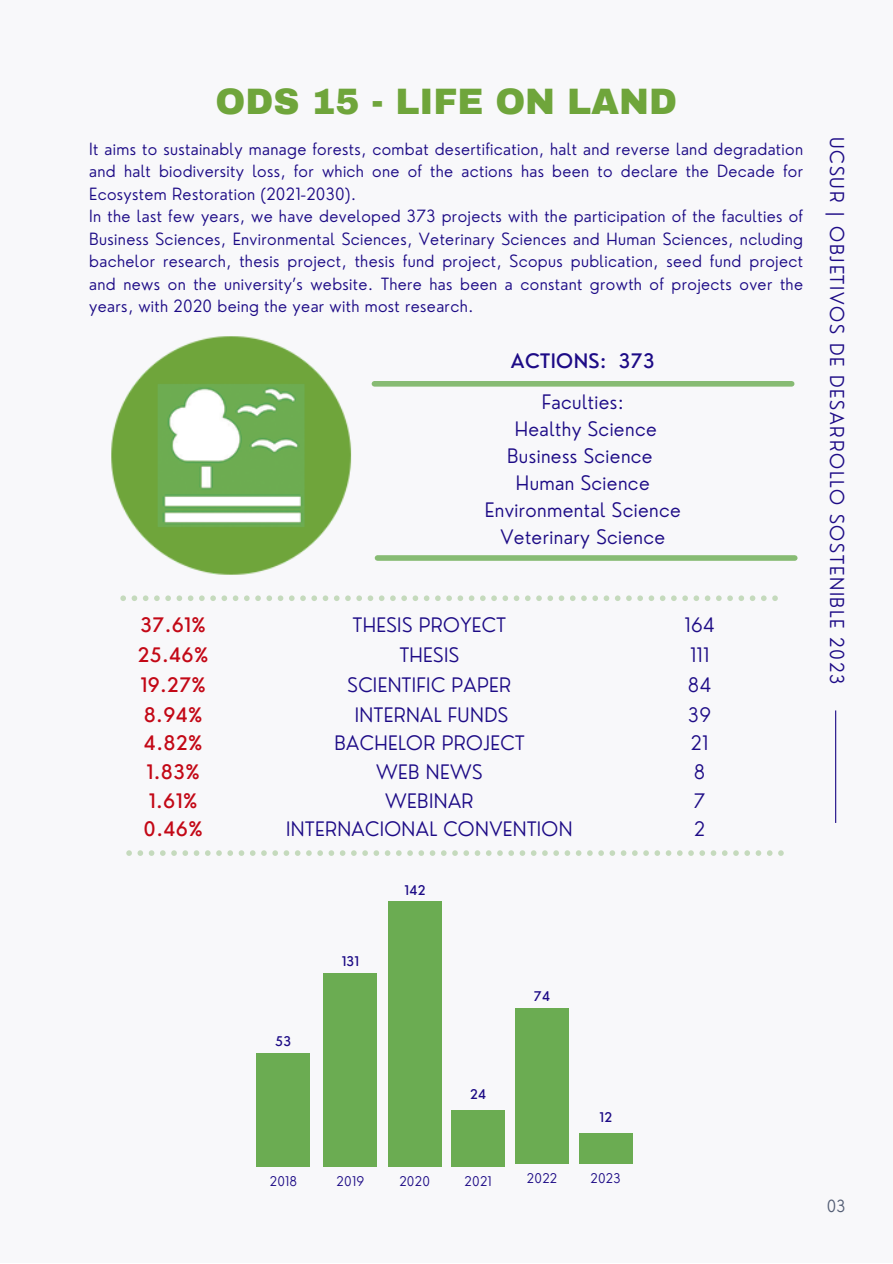
<style>
.page{position:relative;width:893px;height:1264px;background:#fff}
.page>*{position:absolute;margin:0;border:0;box-sizing:border-box;transform-origin:0 0}
.t1{font:900 36px "Archivo";color:#6fa53b}
.t2{font:300 19.5px "Nourd";letter-spacing:.02em;color:#1d0b86}
.t3{font:500 19.5px "Nourd";letter-spacing:.02em;color:#c30816}
.t4{font:500 19.5px "Nourd";letter-spacing:.02em;color:#1d0b86}
.t5{font:300 18.75px "Nourd";letter-spacing:.09em;color:#1d0b86}
.t6{font:300 16.5px/22.5px "Nourd";letter-spacing:.02em;color:#1d0b86;text-align:justify}
.t7{font:300 16.35px "Nourd";color:#545e75}
.t8{font:300 13.05px "Nourd";letter-spacing:.02em;color:#1d0b86}
.t9{font:500 13.05px "Nourd";letter-spacing:.02em;color:#1d0b86}
</style>
<div class="page">
<div style="left:0;top:0;width:892px;height:1262px;background:#f8f8fa"></div>
<div style="left:374px;top:381px;width:417px;height:5px;background:#87bb73"></div>
<div style="left:377px;top:555px;width:417px;height:6px;background:#87bb73"></div>
<img style="left:111px;top:336px;width:241px;height:239px">
<svg style="left:120px;top:595px;width:657px;height:6px"></svg>
<svg style="left:126px;top:850px;width:657px;height:5px"></svg>
<div style="left:451px;top:1109px;width:54px;height:57px;background:#6bac52"></div>
<div style="left:388px;top:900px;width:54px;height:266px;background:#6bac52"></div>
<div style="left:323px;top:973px;width:54px;height:193px;background:#6bac52"></div>
<div style="left:256px;top:1053px;width:54px;height:113px;background:#6bac52"></div>
<div style="left:578px;top:1132px;width:54px;height:31px;background:#6bac52"></div>
<div style="left:515px;top:1008px;width:54px;height:155px;background:#6bac52"></div>
<hr style="left:835px;top:710px;width:1px;height:113px;background:#1d0b86">
<p class="t1" style="left:215px;top:83px;width:463px">ODS 15 - LIFE ON LAND</p>
<p class="t6" style="left:89px;top:137px;width:715px">It aims to sustainably manage forests, combat desertification, halt and reverse land degradation and halt biodiversity loss, for which one of the actions has been to declare the Decade for Ecosystem Restoration (2021-2030).</p>
<p class="t6" style="left:89px;top:205px;width:715px">In the last few years, we have developed 373 projects with the participation of the faculties of Business Sciences, Environmental Sciences, Veterinary Sciences and Human Sciences, ncluding bachelor research, thesis project, thesis fund project, Scopus publication, seed fund project and news on the university’s website. There has been a constant growth of projects over the years, with 2020 being the year with most research.</p>
<p class="t4" style="left:511px;top:348px;width:145px">ACTIONS: 373</p>
<p class="t2" style="left:541px;top:389px;width:84px">Faculties:</p>
<p class="t2" style="left:514px;top:416px;width:143px">Healthy Science</p>
<p class="t2" style="left:507px;top:443px;width:147px">Business Science</p>
<p class="t2" style="left:516px;top:470px;width:135px">Human Science</p>
<p class="t2" style="left:484px;top:497px;width:197px">Environmental Science</p>
<p class="t2" style="left:500px;top:524px;width:166px">Veterinary Science</p>
<p class="t3" style="left:140px;top:612px;width:67px">37.61%</p>
<p class="t3" style="left:138px;top:642px;width:72px">25.46%</p>
<p class="t3" style="left:140px;top:672px;width:67px">19.27%</p>
<p class="t2" style="left:353px;top:612px;width:154px">THESIS PROYECT</p>
<p class="t2" style="left:399px;top:642px;width:61px">THESIS</p>
<p class="t2" style="left:347px;top:672px;width:165px">SCIENTIFIC PAPER</p>
<p class="t2" style="left:684px;top:612px;width:32px">164</p>
<p class="t2" style="left:690px;top:642px;width:21px">111</p>
<p class="t2" style="left:687px;top:672px;width:25px">84</p>
<p class="t2" style="left:355px;top:702px;width:155px">INTERNAL FUNDS</p>
<p class="t3" style="left:144px;top:702px;width:60px">8.94%</p>
<p class="t2" style="left:688px;top:702px;width:24px">39</p>
<p class="t3" style="left:144px;top:731px;width:60px">4.82%</p>
<p class="t2" style="left:334px;top:731px;width:191px">BACHELOR PROJECT</p>
<p class="t2" style="left:690px;top:731px;width:19px">21</p>
<p class="t3" style="left:147px;top:759px;width:55px">1.83%</p>
<p class="t2" style="left:376px;top:759px;width:108px">WEB NEWS</p>
<p class="t2" style="left:693px;top:759px;width:13px">8</p>
<p class="t3" style="left:149px;top:788px;width:50px">1.61%</p>
<p class="t2" style="left:385px;top:788px;width:90px">WEBINAR</p>
<p class="t2" style="left:693px;top:788px;width:13px">7</p>
<p class="t3" style="left:144px;top:816px;width:61px">0.46%</p>
<p class="t2" style="left:286px;top:816px;width:288px">INTERNACIONAL CONVENTION</p>
<p class="t2" style="left:694px;top:816px;width:12px">2</p>
<p class="t9" style="left:404px;top:882px;width:23px">142</p>
<p class="t5" style="left:848px;top:137px;width:549px;rotate:90deg">UCSUR | OBJETIVOS DE DESARROLLO SOSTENIBLE 2023</p>
<p class="t9" style="left:275px;top:1032px;width:17px">53</p>
<p class="t9" style="left:341px;top:952px;width:19px">131</p>
<p class="t9" style="left:470px;top:1085px;width:18px">24</p>
<p class="t8" style="left:270px;top:1172px;width:29px">2018</p>
<p class="t8" style="left:336px;top:1172px;width:29px">2019</p>
<p class="t8" style="left:399px;top:1172px;width:32px">2020</p>
<p class="t8" style="left:464px;top:1172px;width:29px">2021</p>
<p class="t9" style="left:534px;top:987px;width:18px">74</p>
<p class="t9" style="left:599px;top:1108px;width:14px">12</p>
<p class="t8" style="left:527px;top:1170px;width:32px">2022</p>
<p class="t8" style="left:590px;top:1170px;width:32px">2023</p>
<p class="t7" style="left:826px;top:1195px;width:20px">03</p>
</div>
